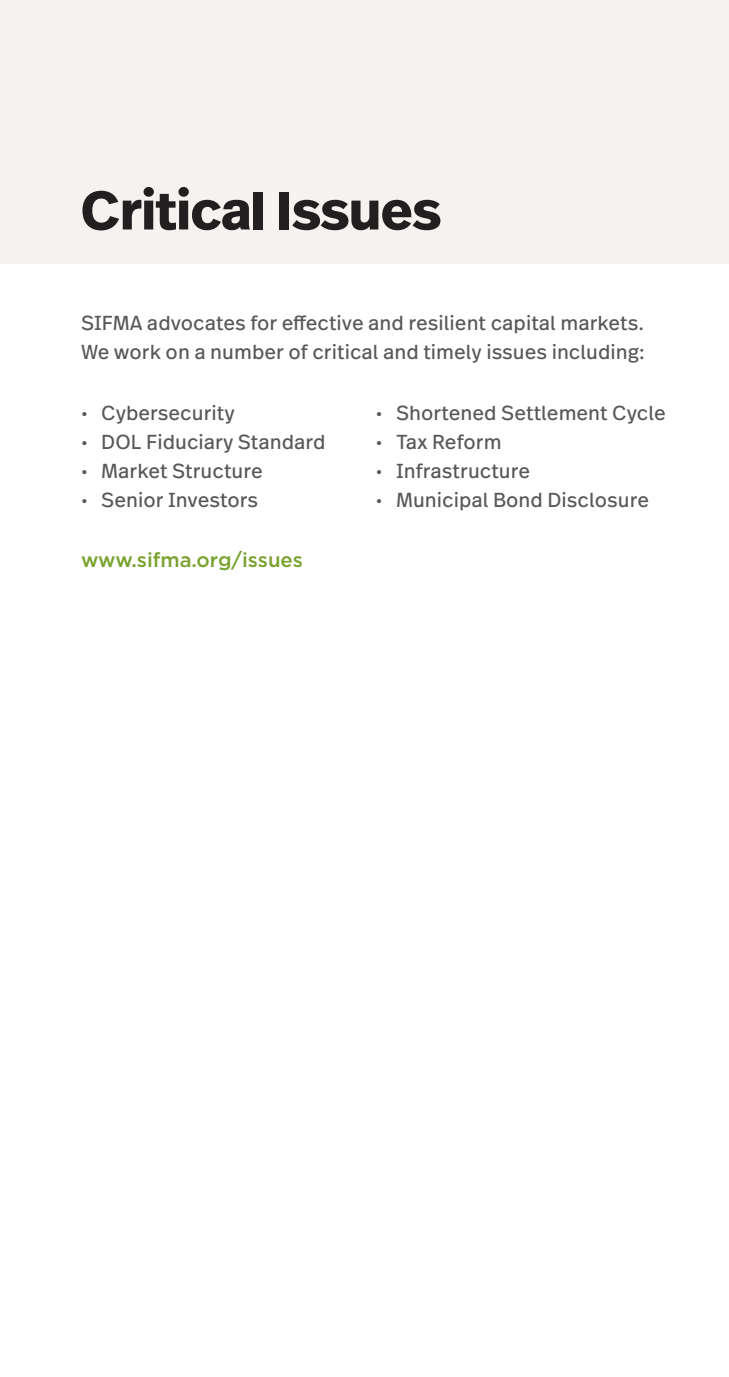
<style>
.page{position:relative;width:729px;height:1377px;background:#fff}
.page>*{position:absolute;margin:0;border:0;box-sizing:border-box;transform-origin:0 0}
._2012_chapter_headli{font:700 54px "Real Head Pro";color:#231f20}
.body_text{font:20.25px/29.2px "Real Text Pro";color:#57585a}
.body_text-2{font:500 20.25px "Gotham";color:#78a22d}
</style>
<div class="page">
<div style="left:0;top:0;width:729px;height:263px;background:#f5f3ef"></div>
<p class="_2012_chapter_headli" style="left:81px;top:171px;width:362px">Critical Issues</p>
<p class="body_text" style="left:81px;top:308px;width:565px">SIFMA advocates for effective and resilient capital markets.<br>We work on a number of critical and timely issues including:</p>
<p class="body_text" style="left:81px;top:397px;width:155px">• Cybersecurity</p>
<p class="body_text" style="left:81px;top:427px;width:246px">• DOL Fiduciary Standard</p>
<p class="body_text" style="left:81px;top:456px;width:183px">• Market Structure</p>
<p class="body_text" style="left:81px;top:485px;width:179px">• Senior Investors</p>
<p class="body_text-2" style="left:81px;top:546px;width:223px">www.sifma.org/issues</p>
<p class="body_text" style="left:376px;top:397px;width:291px">• Shortened Settlement Cycle</p>
<p class="body_text" style="left:376px;top:427px;width:127px">• Tax Reform</p>
<p class="body_text" style="left:376px;top:456px;width:156px">• Infrastructure</p>
<p class="body_text" style="left:376px;top:485px;width:275px">• Municipal Bond Disclosure</p>
</div>
